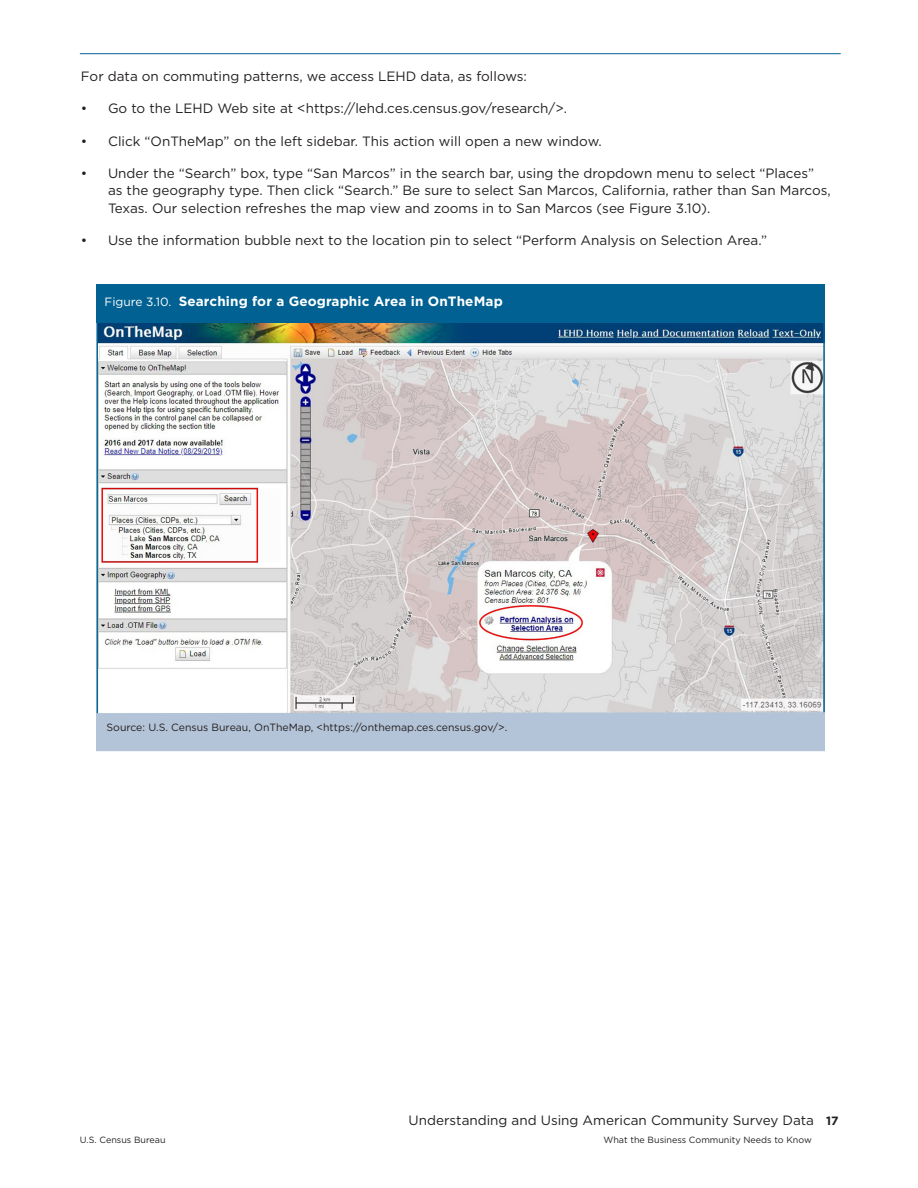
<style>
.page{position:relative;width:918px;height:1188px;background:#fff}
.page>*{position:absolute;margin:0;border:0;box-sizing:border-box;transform-origin:0 0}
.t1{font:13.5px/17.2px "Gotham";color:#231f20}
.t2{font:700 13.5px "Gotham";letter-spacing:.01em;color:#fff}
.t3{font:10.5px "Gotham";color:#231f20}
.t4{font:9px "Gotham";color:#231f20}
.s1{font-weight:400;font-size:12px}
.s2{font-weight:700;font-size:12px}
.s3{font-weight:700;font-size:12px;color:#fff}
</style>
<div class="page">
<hr style="left:80px;top:53px;width:761px;height:1px;background:#006192">
<img style="left:99px;top:323px;width:723px;height:389px">
<div style="left:96px;top:712px;width:729px;height:39px;background:#b4c4d8"></div>
<div style="left:96px;top:284px;width:729px;height:39px;background:#006192"></div>
<p class="t1" style="left:81px;top:67px;width:448px">For data on commuting patterns, we access LEHD data, as follows:</p>
<p class="t1" style="left:81px;top:100px;width:488px">• Go to the LEHD Web site at &lt;https://lehd.ces.census.gov/research/&gt;.</p>
<p class="t1" style="left:81px;top:132px;width:522px">• Click “OnTheMap” on the left sidebar. This action will open a new window.</p>
<p class="t1" style="left:108px;top:165px;width:724px;text-indent:-27px">• Under the “Search” box, type “San Marcos” in the search bar, using the dropdown menu to select “Places” as the geography type. Then click “Search.” Be sure to select San Marcos, California, rather than San Marcos,<br>Texas. Our selection refreshes the map view and zooms in to San Marcos (see Figure 3.10).</p>
<p class="t1" style="left:81px;top:231px;width:688px">• Use the information bubble next to the location pin to select “Perform Analysis on Selection Area.”</p>
<p class="t2" style="left:105px;top:292px;width:400px"><span class="s1">Figure 3.10.</span> Searching for a Geographic Area in OnTheMap</p>
<p class="t3" style="left:106px;top:721px;width:402px">Source: U.S. Census Bureau, OnTheMap, &lt;https://onthemap.ces.census.gov/&gt;.</p>
<p class="t1" style="left:409px;top:1112px;width:432px">Understanding and Using American Community Survey Data <span class="s2">17</span></p>
<p class="t4" style="left:80px;top:1134px;width:87px">U.S. Census Bureau</p>
<p class="t4" style="left:604px;top:1134px;width:237px">What the Business Community Needs to Know <span class="s3">17</span></p>
</div>
